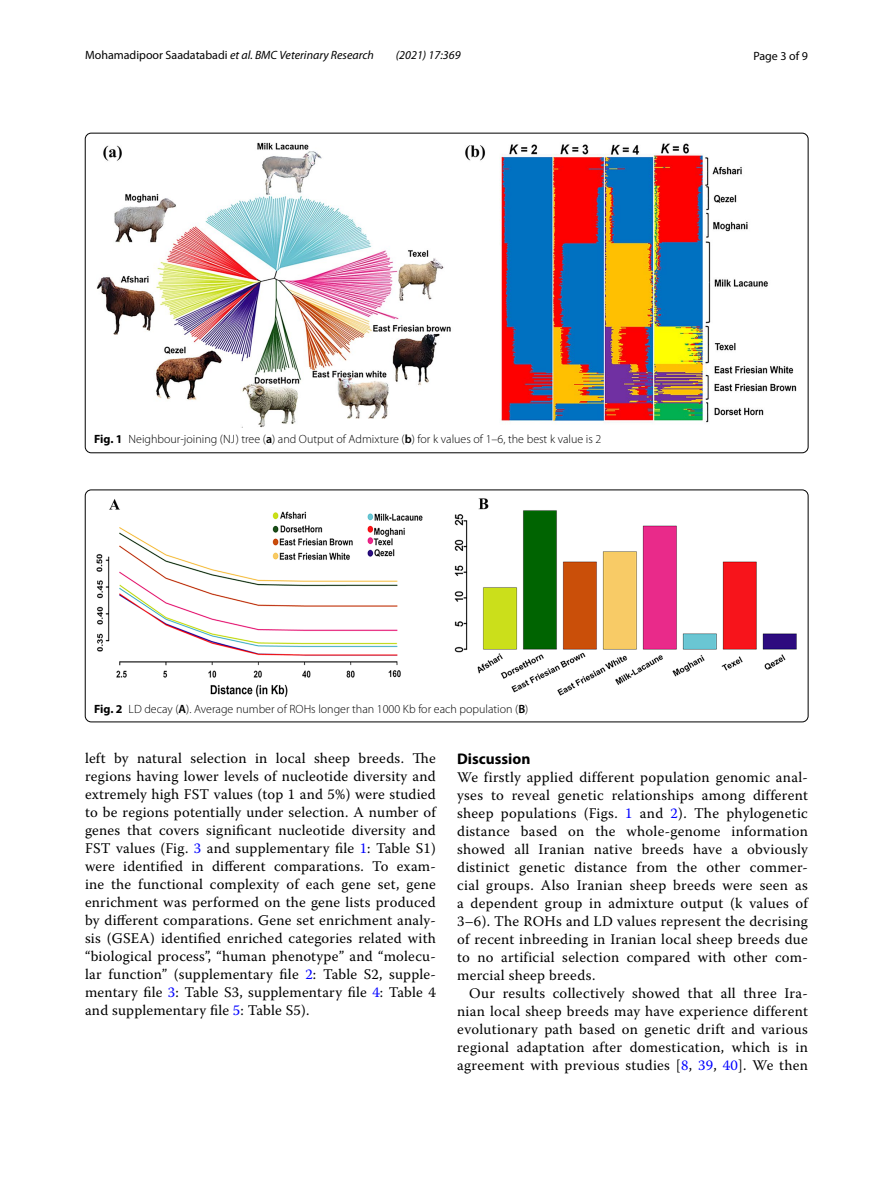
<style>
.page{position:relative;width:893px;height:1187px;background:#fff}
.page>*{position:absolute;margin:0;border:0;box-sizing:border-box;transform-origin:0 0}
.t1{font:700 15.45px "Myriad Pro";color:#000}
.t2{font:14.7px/18px "Warnock Pro";letter-spacing:.02em;color:#000;text-align:justify}
.t3{font:300 12px "Myriad Pro";color:#000}
.t4{font:italic 12px "Myriad Pro";color:#000}
.t5{font:12px "Myriad Pro";color:#000}
.s1{font-style:normal}
.s2{font-weight:700}
.s3{font-weight:600}
.s4{color:#00f}
</style>
<div class="page">
<img style="left:96px;top:142px;width:701px;height:286px">
<img style="left:96px;top:499px;width:701px;height:198px">
<div style="left:85px;top:489px;width:723px;height:233px;border:1px solid #000;border-radius:6px"></div>
<p class="t4" style="left:85px;top:48px;width:290px"><span class="s1">Mohamadipoor Saadatabadi</span> et al. BMC Veterinary Research</p>
<p class="t4" style="left:396px;top:48px;width:66px">(2021) 17:369</p>
<p class="t5" style="left:753px;top:48px;width:56px">Page 3 of 9</p>
<p class="t3" style="left:94px;top:432px;width:509px"><span class="s2">Fig. 1</span> Neighbour-joining (NJ) tree (<span class="s3">a</span>) and Output of Admixture (<span class="s3">b</span>) for k values of 1–6, the best k value is 2</p>
<p class="t3" style="left:94px;top:702px;width:436px"><span class="s2">Fig. 2</span> LD decay (<span class="s3">A</span>). Average number of ROHs longer than 1000 Kb for each population (<span class="s3">B</span>)</p>
<p class="t2" style="left:85px;top:749px;width:352px">left by natural selection in local sheep breeds. The regions having lower levels of nucleotide diversity and extremely high FST values (top 1 and 5%) were studied to be regions potentially under selection. A number of genes that covers significant nucleotide diversity and FST values (Fig. <span class="s4">3</span> and supplementary file <span class="s4">1</span>: Table S1) were identified in different comparations. To exam&shy;ine the functional complexity of each gene set, gene enrichment was performed on the gene lists produced by different comparations. Gene set enrichment analy&shy;sis (GSEA) identified enriched categories related with “biological process”, “human phenotype” and “molecu&shy;lar function” (supplementary file <span class="s4">2</span>: Table S2, supple&shy;mentary file <span class="s4">3</span>: Table S3, supplementary file <span class="s4">4</span>: Table 4 and supplementary file <span class="s4">5</span>: Table S5).</p>
<p class="t1" style="left:457px;top:748px;width:75px">Discussion</p>
<p class="t2" style="left:457px;top:767px;width:352px">We firstly applied different population genomic anal&shy;yses to reveal genetic relationships among different sheep populations (Figs. <span class="s4">1</span> and <span class="s4">2</span>). The phylogenetic distance based on the whole-genome information showed all Iranian native breeds have a obviously distinict genetic distance from the other commer&shy;cial groups. Also Iranian sheep breeds were seen as a dependent group in admixture output (k values of 3–6). The ROHs and LD values represent the decrising of recent inbreeding in Iranian local sheep breeds due to no artificial selection compared with other com&shy;mercial sheep breeds.</p>
<p class="t2" style="left:457px;top:983px;width:352px;text-indent:12px">Our results collectively showed that all three Ira&shy;nian local sheep breeds may have experience different evolutionary path based on genetic drift and various regional adaptation after domestication, which is in agreement with previous studies [<span class="s4">8</span>, <span class="s4">39</span>, <span class="s4">40</span>]. We then</p>
</div>
